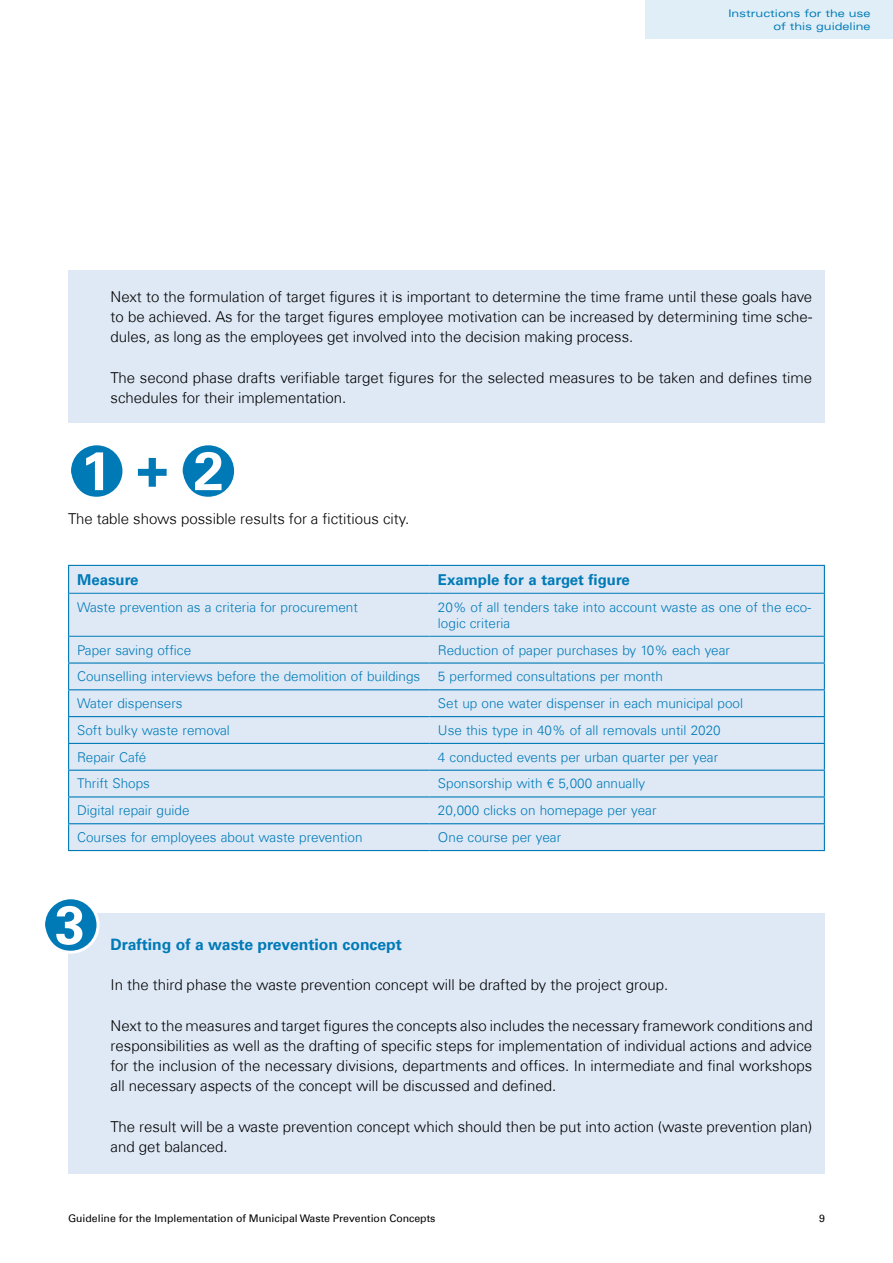
<style>
.page{position:relative;width:893px;height:1263px;background:#fff}
.page>*{position:absolute;margin:0;border:0;box-sizing:border-box;transform-origin:0 0}
.t1{font:700 54px "Univers Com 65";color:#fff}
.t2{font:700 54px "Univers Com 65";color:#007ab7}
.HL_2_Linie{font:700 15.75px "Univers Com 65";color:#007ab7}
.Fließ{font:300 15px/20.2px "Univers Com 45";color:#000;text-align:justify}
.Tabellenüberschrift{font:700 15px "Univers Com 65";color:#007ab7}
.t3{font:300 13.5px/16.2px "Univers Com 45";color:#007ab7}
.t4{font:10.5px "Univers Com 55 Roman";color:#000}
.t5{font:expanded 10.5px/12.6px "Univers LT Std";color:#007ab7;text-align:right}
</style>
<div class="page">
<div style="left:646px;top:0;width:247px;height:38px;background:#dfeef7"></div>
<div style="left:68px;top:270px;width:757px;height:153px;background:#dfe9f6"></div>
<div style="left:69px;top:566px;width:755px;height:284px;background:#dfe9f6"></div>
<hr style="left:69px;top:593px;width:360px;height:1px;background:#007ab7">
<hr style="left:429px;top:593px;width:395px;height:1px;background:#007ab7">
<hr style="left:69px;top:636px;width:360px;height:1px;background:#007ab7">
<hr style="left:429px;top:636px;width:395px;height:1px;background:#007ab7">
<hr style="left:68px;top:565px;width:361px;height:1px;background:#007ab7">
<svg style="left:68px;top:566px;width:1px;height:27px"></svg>
<hr style="left:429px;top:565px;width:396px;height:1px;background:#007ab7">
<svg style="left:824px;top:566px;width:1px;height:27px"></svg>
<hr style="left:68px;top:593px;width:1px;height:43px;background:#007ab7">
<hr style="left:824px;top:593px;width:1px;height:43px;background:#007ab7">
<hr style="left:68px;top:662px;width:361px;height:2px;background:#007ab7">
<hr style="left:429px;top:662px;width:396px;height:2px;background:#007ab7">
<hr style="left:68px;top:689px;width:361px;height:1px;background:#007ab7">
<hr style="left:429px;top:689px;width:396px;height:1px;background:#007ab7">
<hr style="left:68px;top:716px;width:361px;height:1px;background:#007ab7">
<hr style="left:429px;top:716px;width:396px;height:1px;background:#007ab7">
<hr style="left:68px;top:743px;width:361px;height:1px;background:#007ab7">
<hr style="left:429px;top:743px;width:396px;height:1px;background:#007ab7">
<hr style="left:68px;top:770px;width:361px;height:1px;background:#007ab7">
<hr style="left:429px;top:770px;width:396px;height:1px;background:#007ab7">
<hr style="left:68px;top:796px;width:361px;height:1px;background:#007ab7">
<hr style="left:429px;top:796px;width:396px;height:1px;background:#007ab7">
<hr style="left:68px;top:823px;width:361px;height:1px;background:#007ab7">
<svg style="left:68px;top:636px;width:1px;height:214px"></svg>
<hr style="left:429px;top:823px;width:396px;height:1px;background:#007ab7">
<svg style="left:824px;top:636px;width:1px;height:214px"></svg>
<hr style="left:68px;top:850px;width:361px;height:1px;background:#007ab7">
<hr style="left:429px;top:850px;width:396px;height:1px;background:#007ab7">
<div style="left:70px;top:444px;width:54px;height:54px;background:#007ab7;border-radius:50%"></div>
<div style="left:68px;top:442px;width:57px;height:58px;border:3px solid #fff;border-radius:50%"></div>
<div style="left:181px;top:444px;width:55px;height:54px;background:#007ab7;border-radius:50%"></div>
<div style="left:180px;top:442px;width:57px;height:58px;border:3px solid #fff;border-radius:50%"></div>
<div style="left:68px;top:913px;width:757px;height:261px;background:#dfe9f6"></div>
<div style="left:44px;top:898px;width:54px;height:54px;background:#007ab7;border-radius:50%"></div>
<div style="left:42px;top:896px;width:58px;height:58px;border:3px solid #fff;border-radius:50%"></div>
<p class="t5" style="left:728px;top:7px;width:144px">Instructions for the use of this guideline</p>
<p class="Fließ" style="left:111px;top:286px;width:703px">Next to the formulation of target figures it is important to determine the time frame until these goals have to be achieved. As for the target figures employee motivation can be increased by determining time sche&shy;dules, as long as the employees get involved into the decision making process.</p>
<p class="Fließ" style="left:111px;top:367px;width:703px">The second phase drafts verifiable target figures for the selected measures to be taken and defines time schedules for their implementation.</p>
<p class="t1" style="left:81px;top:439px;width:32px">1</p>
<p class="t2" style="left:137px;top:435px;width:33px">+</p>
<p class="t1" style="left:194px;top:439px;width:32px">2</p>
<p class="Fließ" style="left:68px;top:509px;width:343px">The table shows possible results for a fictitious city.</p>
<p class="Tabellenüberschrift" style="left:77px;top:570px;width:63px">Measure</p>
<p class="Tabellenüberschrift" style="left:438px;top:570px;width:193px">Example for a target figure</p>
<p class="t3" style="left:77px;top:599px;width:282px">Waste prevention as a criteria for procurement</p>
<p class="t3" style="left:438px;top:599px;width:375px">20% of all tenders take into account waste as one of the eco&shy;logic criteria</p>
<p class="t3" style="left:77px;top:642px;width:116px">Paper saving office</p>
<p class="t3" style="left:438px;top:642px;width:293px">Reduction of paper purchases by 10% each year</p>
<p class="t3" style="left:77px;top:668px;width:345px">Counselling interviews before the demolition of buildings</p>
<p class="t3" style="left:438px;top:668px;width:226px">5 performed consultations per month</p>
<p class="t3" style="left:77px;top:695px;width:107px">Water dispensers</p>
<p class="t3" style="left:438px;top:695px;width:307px">Set up one water dispenser in each municipal pool</p>
<p class="t3" style="left:77px;top:722px;width:154px">Soft bulky waste removal</p>
<p class="t3" style="left:438px;top:722px;width:284px">Use this type in 40% of all removals until 2020</p>
<p class="t3" style="left:77px;top:749px;width:71px">Repair Café</p>
<p class="t3" style="left:438px;top:749px;width:282px">4 conducted events per urban quarter per year</p>
<p class="t3" style="left:77px;top:775px;width:74px">Thrift Shops</p>
<p class="t3" style="left:438px;top:775px;width:209px">Sponsorship with € 5,000 annually</p>
<p class="t3" style="left:77px;top:802px;width:114px">Digital repair guide</p>
<p class="t3" style="left:438px;top:802px;width:220px">20,000 clicks on homepage per year</p>
<p class="t3" style="left:77px;top:829px;width:287px">Courses for employees about waste prevention</p>
<p class="t3" style="left:438px;top:829px;width:125px">One course per year</p>
<p class="t1" style="left:55px;top:893px;width:32px">3</p>
<p class="HL_2_Linie" style="left:111px;top:935px;width:293px">Drafting of a waste prevention concept</p>
<p class="Fließ" style="left:111px;top:975px;width:559px">In the third phase the waste prevention concept will be drafted by the project group.</p>
<p class="Fließ" style="left:111px;top:1015px;width:704px">Next to the measures and target figures the concepts also includes the necessary framework conditions and responsibilities as well as the drafting of specific steps for implementation of individual actions and advice for the inclusion of the necessary divisions, departments and offices. In intermediate and final workshops all necessary aspects of the concept will be discussed and defined.</p>
<p class="Fließ" style="left:111px;top:1116px;width:703px">The result will be a waste prevention concept which should then be put into action (waste prevention plan) and get balanced.</p>
<p class="t4" style="left:68px;top:1212px;width:369px">Guideline for the Implementation of Municipal Waste Prevention Concepts</p>
<p class="t4" style="left:819px;top:1212px;width:7px">9</p>
</div>
